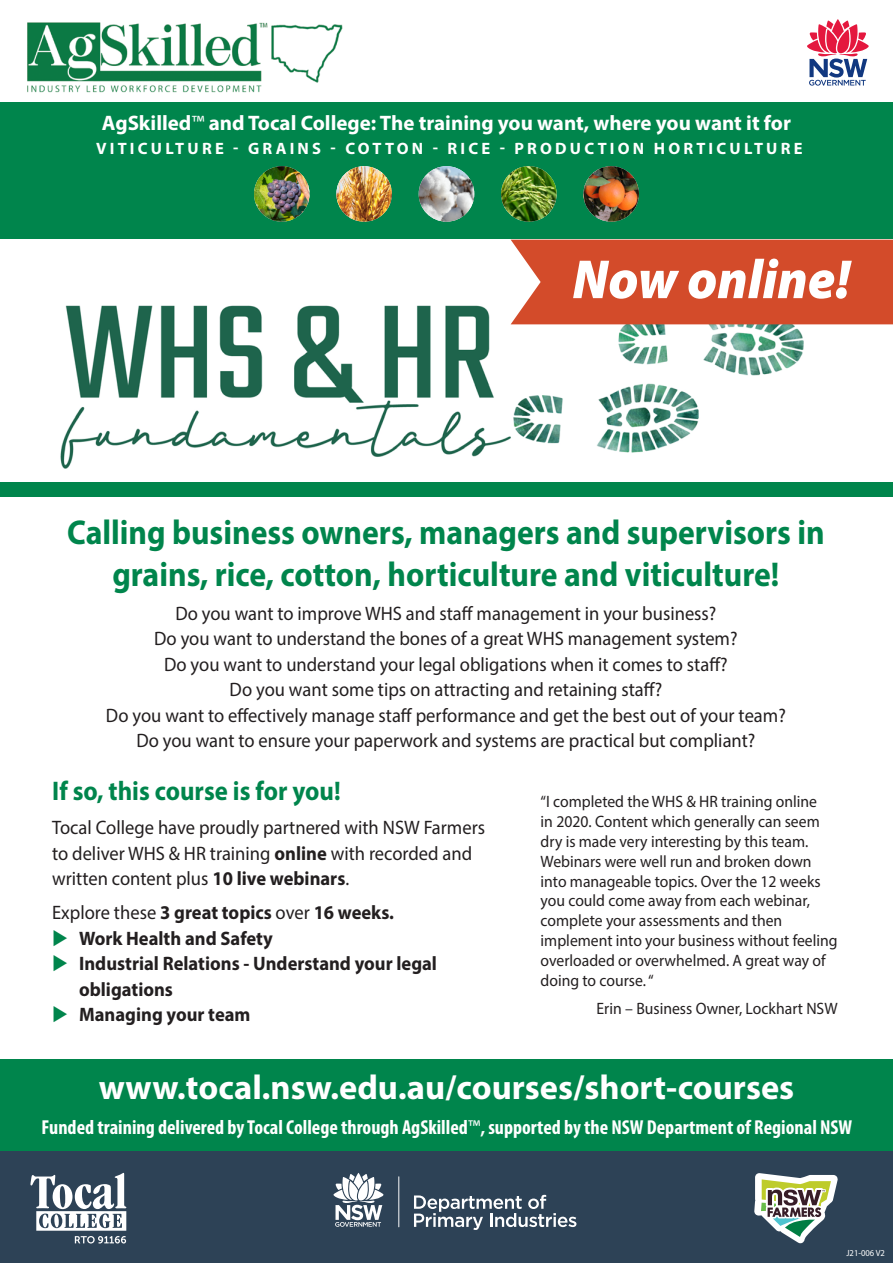
<style>
.page{position:relative;width:893px;height:1263px;background:#fff}
.page>*{position:absolute;margin:0;border:0;box-sizing:border-box;transform-origin:0 0}
.t1{font:italic 900 55.5px "Myriad Pro";color:#fff;scale:.95 1}
.H2_big{font:700 34.5px/41.4px "Myriad Pro";color:#00854c;text-align:center;scale:.92 1}
.Body_space{font:700 34.5px "Myriad Pro";color:#fff}
.H2_big-2{font:700 27px "Myriad Pro";color:#00854c;scale:.92 1}
.t2{font:700 21px "Myriad Pro";color:#fff}
.t3{font:700 condensed 20.25px "Myriad Pro";color:#fff}
.Body_large{font:19.5px/25.5px "Myriad Pro";color:#231f20;scale:.95 1}
.Body_large-2{font:700 19.5px/25.5px "Myriad Pro";color:#231f20;scale:.95 1}
.Body{font:16.5px/19.8px "Myriad Pro";color:#231f20;scale:.95 1}
.t4{font:700 16.5px "Myriad Pro";letter-spacing:.195em;color:#fff}
.Body-2{font:13.5px "Myriad Pro";color:#fff;scale:.95 1}
.Body-3{font:9px "Myriad Pro";color:#fff;scale:.95 1}
.s1{font-weight:400}
.s2{font-weight:700}
.s3{font-weight:400;font-stretch:normal}
</style>
<div class="page">
<img style="left:0;top:305px;width:872px;height:192px">
<div style="left:0;top:482px;width:893px;height:14px;background:#00854c"></div>
<div style="left:0;top:1150px;width:893px;height:113px;background:#2d4256"></div>
<svg style="left:31px;top:1172px;width:96px;height:71px"></svg>
<svg style="left:414px;top:1195px;width:162px;height:35px"></svg>
<svg style="left:334px;top:1173px;width:49px;height:54px"></svg>
<hr style="left:398px;top:1176px;width:1px;height:51px;background:#fff">
<svg style="left:754px;top:1173px;width:84px;height:70px"></svg>
<div style="left:511px;top:240px;width:382px;height:84px;background:#d34b2a"></div>
<div style="left:0;top:1059px;width:893px;height:91px;background:#00854c"></div>
<div style="left:0;top:103px;width:893px;height:136px;background:#00854c"></div>
<img style="left:27px;top:22px;width:316px;height:71px">
<svg style="left:807px;top:19px;width:62px;height:67px"></svg>
<img style="left:254px;top:166px;width:56px;height:56px;border-radius:28px">
<img style="left:336px;top:166px;width:56px;height:56px;border-radius:28px">
<img style="left:419px;top:166px;width:55px;height:56px;border-radius:28px">
<img style="left:501px;top:166px;width:56px;height:56px;border-radius:28px">
<img style="left:583px;top:166px;width:56px;height:56px;border-radius:28px">
<p class="t2" style="left:102px;top:109px;width:691px">AgSkilled<span class="s1">™</span> and Tocal College: The training you want, where you want it for</p>
<p class="t4" style="left:96px;top:138px;width:708px">VITICULTURE - GRAINS - COTTON - RICE - PRODUCTION HORTICULTURE</p>
<p class="t1" style="left:572px;top:243px;width:294px">Now online!</p>
<p class="H2_big" style="left:67px;top:511px;width:825px">Calling business owners, managers and supervisors in grains, rice, cotton, horticulture and viticulture!</p>
<p class="Body_large" style="left:175px;top:600px;width:571px">Do you want to improve WHS and staff management in your business?</p>
<p class="Body_large" style="left:154px;top:626px;width:616px">Do you want to understand the bones of a great WHS management system?</p>
<p class="Body_large" style="left:164px;top:651px;width:595px">Do you want to understand your legal obligations when it comes to staff?</p>
<p class="Body_large" style="left:230px;top:677px;width:457px">Do you want some tips on attracting and retaining staff?</p>
<p class="Body_large" style="left:106px;top:702px;width:717px">Do you want to effectively manage staff performance and get the best out of your team?</p>
<p class="Body_large" style="left:136px;top:728px;width:653px">Do you want to ensure your paperwork and systems are practical but compliant?</p>
<p class="H2_big-2" style="left:52px;top:774px;width:315px">If so, this course is for you!</p>
<p class="Body_large" style="left:52px;top:815px;width:457px">Tocal College have proudly partnered with NSW Farmers to deliver WHS &amp; HR training <span class="s2">online</span> with recorded and written content plus <span class="s2">10 live webinars</span>.</p>
<p class="Body_large-2" style="left:52px;top:899px;width:361px"><span class="s1">Explore these</span> 3 great topics <span class="s1">over</span> 16 weeks.</p>
<p class="Body_large-2" style="left:79px;top:925px;width:205px">Work Health and Safety</p>
<p class="Body_large-2" style="left:79px;top:950px;width:378px">Industrial Relations - Understand your legal obligations</p>
<p class="Body_large-2" style="left:79px;top:1001px;width:182px">Managing your team</p>
<p class="Body" style="left:541px;top:792px;width:314px">“I completed the WHS &amp; HR training online<br>in 2020. Content which generally can seem dry is made very interesting by this team.<br>Webinars were well run and broken down into manageable topics. Over the 12 weeks you could come away from each webinar, complete your assessments and then implement into your business without feeling overloaded or overwhelmed. A great way of doing to course. “</p>
<p class="Body" style="left:597px;top:998px;width:255px">Erin – Business Owner, Lockhart NSW</p>
<p class="Body_space" style="left:99px;top:1064px;width:697px">www.tocal.nsw.edu.au/courses/short-courses</p>
<p class="t3" style="left:41px;top:1115px;width:812px">Funded training delivered by Tocal College through AgSkilled<span class="s3">™</span>, supported by the NSW Department of Regional NSW</p>
<p class="Body-2" style="left:845px;top:1244px;width:45px">J20-003</p>
<p class="Body-3" style="left:846px;top:1248px;width:42px">J21-006 V2</p>
</div>
